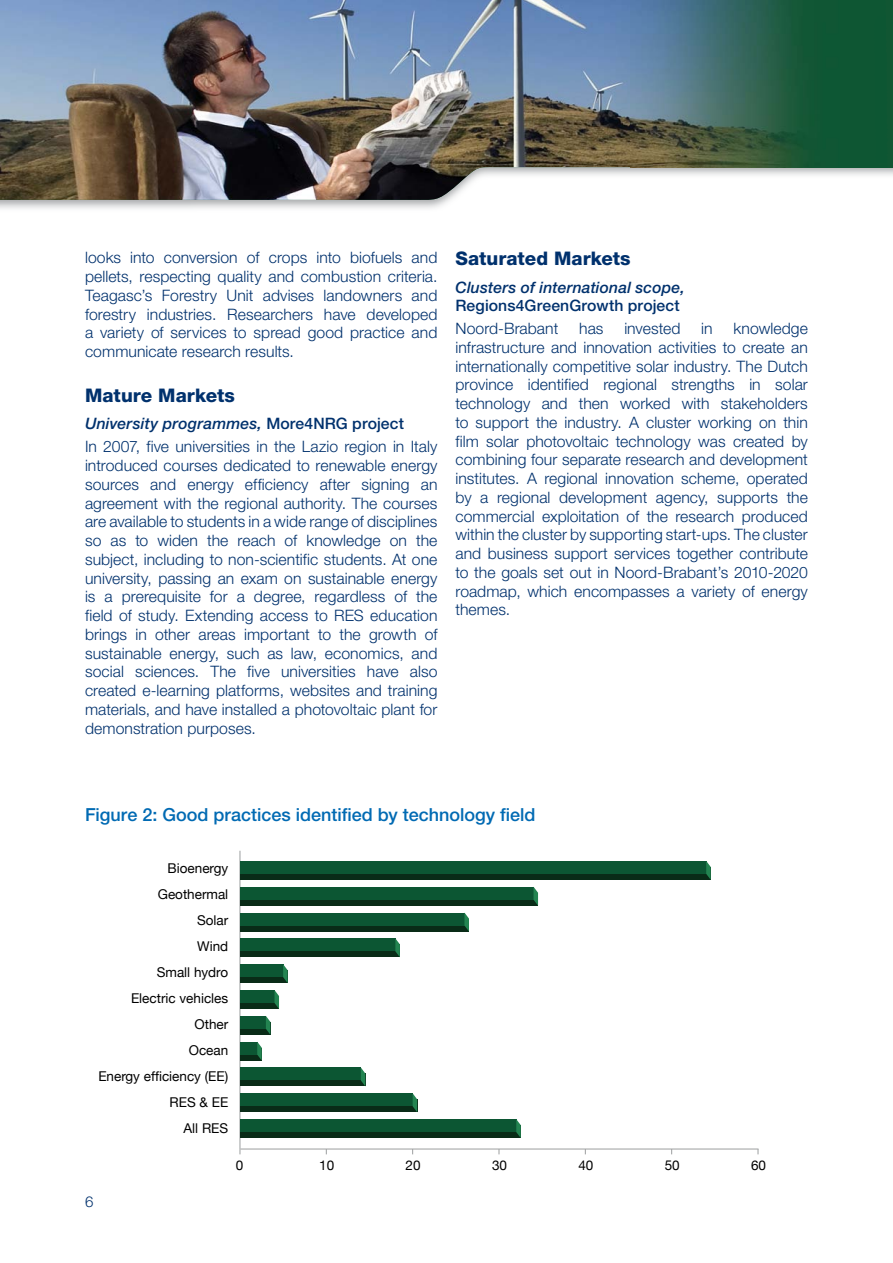
<style>
.page{position:relative;width:893px;height:1263px;background:#fff}
.page>*{position:absolute;margin:0;border:0;box-sizing:border-box;transform-origin:0 0}
.t1{font:800 18.75px "Helvetica Neue";letter-spacing:.005em;color:#00316d}
.t2{font:500 18px "Helvetica Neue";color:#006ab3}
.t3{font:300 15.75px/18.8px "Helvetica Neue";letter-spacing:.005em;color:#00316d;text-align:justify}
.t4{font:italic 500 15.75px "Helvetica Neue";letter-spacing:.01em;color:#00316d}
.t5{font:500 15.75px "Helvetica Neue";letter-spacing:.005em;color:#00316d}
.t6{font:300 15px "Helvetica Neue";color:#00316d}
.t7{font:13.5px/26.1px "Helvetica Neue";color:#000;text-align:right}
.s1{font-weight:500;font-style:italic}
.s2{font-weight:500}
</style>
<div class="page">
<svg style="left:631px;top:167px;width:262px;height:10px"></svg>
<img style="left:0;top:0;width:631px;height:200px">
<img style="left:630px;top:0;width:263px;height:167px">
<hr style="left:240px;top:1149px;width:518px;height:1px;background:#9c9e9f">
<hr style="left:240px;top:851px;width:1px;height:298px;background:#9c9e9f">
<div style="left:240px;top:1125px;width:281px;height:13px;background:#092b17"></div>
<div style="left:240px;top:1099px;width:177px;height:13px;background:#092b17"></div>
<div style="left:240px;top:1073px;width:125px;height:13px;background:#092b17"></div>
<svg style="left:240px;top:1054px;width:17px;height:6px"></svg>
<div style="left:240px;top:1022px;width:30px;height:13px;background:#092b17"></div>
<div style="left:240px;top:996px;width:39px;height:13px;background:#092b17"></div>
<div style="left:240px;top:970px;width:47px;height:13px;background:#092b17"></div>
<div style="left:240px;top:944px;width:160px;height:13px;background:#092b17"></div>
<svg style="left:240px;top:925px;width:224px;height:6px"></svg>
<div style="left:240px;top:893px;width:298px;height:13px;background:#092b17"></div>
<div style="left:240px;top:867px;width:471px;height:13px;background:#092b17"></div>
<div style="left:240px;top:1119px;width:276px;height:13px;background:#0c5633"></div>
<div style="left:240px;top:1093px;width:173px;height:13px;background:#0c5633"></div>
<div style="left:240px;top:1067px;width:121px;height:13px;background:#0c5633"></div>
<div style="left:240px;top:1042px;width:17px;height:12px;background:#0c5633"></div>
<div style="left:240px;top:1016px;width:26px;height:13px;background:#0c5633"></div>
<div style="left:240px;top:990px;width:34px;height:13px;background:#0c5633"></div>
<div style="left:240px;top:964px;width:43px;height:13px;background:#0c5633"></div>
<div style="left:240px;top:938px;width:155px;height:13px;background:#0c5633"></div>
<div style="left:240px;top:912px;width:224px;height:13px;background:#0c5633"></div>
<div style="left:240px;top:887px;width:293px;height:13px;background:#0c5633"></div>
<div style="left:240px;top:861px;width:466px;height:13px;background:#0c5633"></div>
<svg style="left:706px;top:861px;width:5px;height:19px"></svg>
<svg style="left:533px;top:887px;width:5px;height:19px"></svg>
<svg style="left:464px;top:912px;width:5px;height:19px"></svg>
<svg style="left:395px;top:938px;width:5px;height:19px"></svg>
<svg style="left:283px;top:964px;width:5px;height:19px"></svg>
<svg style="left:274px;top:990px;width:5px;height:19px"></svg>
<svg style="left:266px;top:1016px;width:4px;height:18px"></svg>
<svg style="left:257px;top:1042px;width:5px;height:18px"></svg>
<svg style="left:361px;top:1068px;width:4px;height:18px"></svg>
<svg style="left:413px;top:1094px;width:4px;height:18px"></svg>
<svg style="left:516px;top:1119px;width:5px;height:19px"></svg>
<p class="t3" style="left:85px;top:248px;width:354px">looks into conversion of crops into biofuels and pellets, respecting quality and combustion criteria.<br>Teagasc’s Forestry Unit advises landowners and forestry industries. Researchers have developed a variety of services to spread good practice and communicate research results.</p>
<p class="t1" style="left:85px;top:384px;width:151px">Mature Markets</p>
<p class="t3" style="left:85px;top:412px;width:354px;line-height:23px"><span class="s1">University programmes,</span> <span class="s2">More4NRG project<br></span>In 2007, five universities in the Lazio region in Italy</p>
<p class="t3" style="left:85px;top:456px;width:354px">introduced courses dedicated to renewable energy sources and energy efficiency after signing an agreement with the regional authority. The courses are available to students in a wide range of disciplines so as to widen the reach of knowledge on the subject, including to non-scientific students. At one university, passing an exam on sustainable energy is a prerequisite for a degree, regardless of the field of study. Extending access to RES education brings in other areas important to the growth of sustainable energy, such as law, economics, and social sciences. The five universities have also created e-learning platforms, websites and training materials, and have installed a photovoltaic plant for demonstration purposes.</p>
<p class="t1" style="left:455px;top:247px;width:177px">Saturated Markets</p>
<p class="t4" style="left:455px;top:278px;width:231px">Clusters of international scope,</p>
<p class="t5" style="left:455px;top:296px;width:226px">Regions4GreenGrowth project</p>
<p class="t3" style="left:455px;top:319px;width:104px">Noord-Brabant</p>
<p class="t3" style="left:579px;top:319px;width:26px">has</p>
<p class="t3" style="left:624px;top:319px;width:58px">invested</p>
<p class="t3" style="left:701px;top:319px;width:13px">in</p>
<p class="t3" style="left:455px;top:319px;width:354px;text-indent:278px">knowledge infrastructure and innovation activities to create an internationally competitive solar industry. The Dutch province identified regional strengths in solar technology and then worked with stakeholders to support the industry. A cluster working on thin film solar photovoltaic technology was created by combining four separate research and development institutes. A regional innovation scheme, operated by a regional development agency, supports the commercial exploitation of the research produced within the cluster by supporting start-ups. The cluster and business support services together contribute to the goals set out in Noord-Brabant’s 2010-2020 roadmap, which encompasses a variety of energy themes.</p>
<p class="t2" style="left:85px;top:804px;width:452px">Figure 2: Good practices identified by technology field</p>
<p class="t7" style="left:98px;top:855px;width:131px">Bioenergy<br>Geothermal<br>Solar<br>Wind<br>Small hydro<br>Electric vehicles<br>Other<br>Ocean<br>Energy efficiency (EE)<br>RES &amp; EE<br>All RES</p>
<p class="t6" style="left:85px;top:1193px;width:10px">6</p>
<p class="t7" style="left:236px;top:1153px;width:9px">0</p>
<p class="t7" style="left:319px;top:1153px;width:17px">10</p>
<p class="t7" style="left:406px;top:1153px;width:17px">20</p>
<p class="t7" style="left:492px;top:1153px;width:17px">30</p>
<p class="t7" style="left:578px;top:1153px;width:17px">40</p>
<p class="t7" style="left:665px;top:1153px;width:17px">50</p>
<p class="t7" style="left:751px;top:1153px;width:17px">60</p>
</div>
